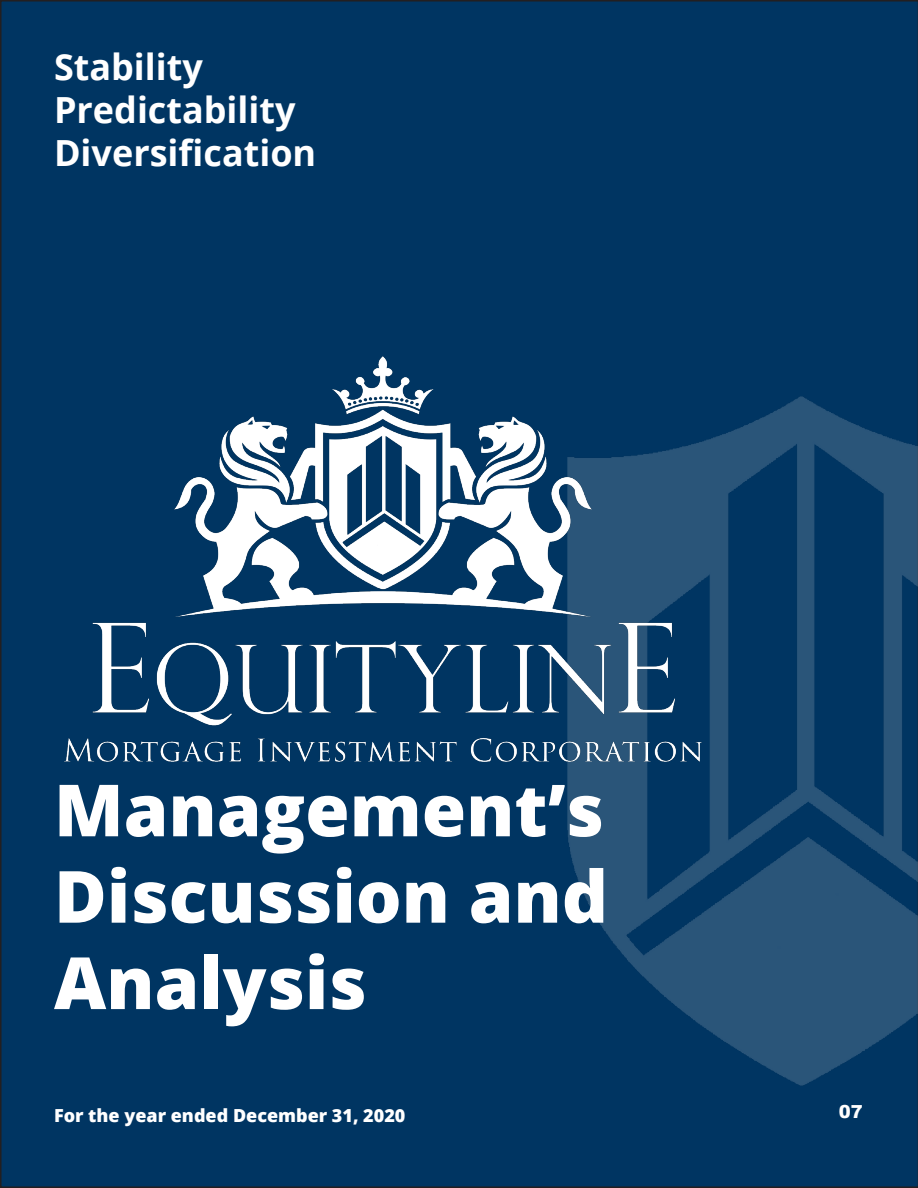
<style>
.page{position:relative;width:918px;height:1188px;background:#003562}
.page>*{position:absolute;margin:0;border:0;box-sizing:border-box;transform-origin:0 0}
.t1{font:800 72px/86.4px "Open Sans";color:#fff;text-align:justify}
.t2{font:700 36px "Open Sans";color:#fff}
.t3{font:800 18px "Open Sans";color:#fff}
.t4{font:900 18px "Arial";color:#fff}
</style>
<div class="page">
<img style="left:489px;top:377px;width:429px;height:728px">
<img style="left:54px;top:351px;width:660px;height:423px">
<p class="t2" style="left:54px;top:42px;width:151px">Stability</p>
<p class="t2" style="left:54px;top:85px;width:243px">Predictability</p>
<p class="t2" style="left:54px;top:128px;width:264px">Diversification</p>
<p class="t1" style="left:54px;top:763px;width:556px">Management’s Discussion and Analysis</p>
<p class="t3" style="left:54px;top:1102px;width:353px">For the year ended December 31, 2020</p>
<p class="t4" style="left:839px;top:1098px;width:26px">07</p>
</div>
